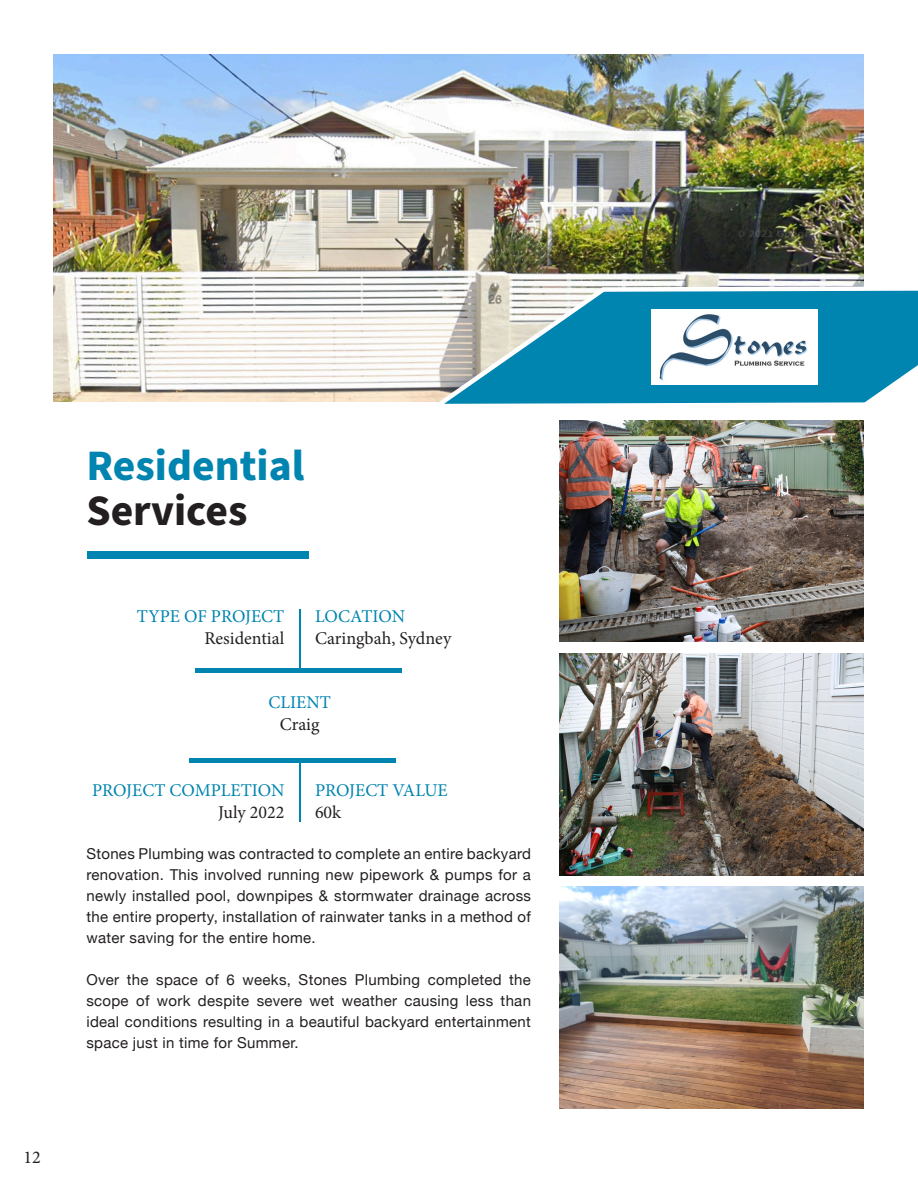
<style>
.page{position:relative;width:918px;height:1188px;background:#fff}
.page>*{position:absolute;margin:0;border:0;box-sizing:border-box;transform-origin:0 0}
.Title_2{font:700 43.5px "Source Sans Pro";color:#0084b0}
.Title_2-2{font:700 43.5px "Source Sans Pro";color:#231f20}
.t1{font:18px/21.6px "Minion Pro";color:#0084b0;text-align:right}
.t2{font:18px/21.6px "Minion Pro";color:#231f20}
.Body_Text{font:15px/21px "Helvetica Neue";letter-spacing:.02em;color:#231f20;text-align:justify}
.s1{color:#231f20}
.s2{color:#0084b0}
</style>
<div class="page">
<img style="left:53px;top:54px;width:810px;height:347px">
<svg style="left:423px;top:283px;width:495px;height:121px"></svg>
<img style="left:560px;top:421px;width:304px;height:221px">
<img style="left:560px;top:654px;width:304px;height:221px">
<img style="left:652px;top:310px;width:165px;height:74px">
<hr style="left:299px;top:609px;width:2px;height:63px;background:#0084b0">
<hr style="left:196px;top:668px;width:206px;height:4px;background:#0084b0">
<hr style="left:190px;top:759px;width:206px;height:4px;background:#0084b0">
<hr style="left:299px;top:759px;width:2px;height:63px;background:#0084b0">
<img style="left:560px;top:887px;width:304px;height:221px">
<div style="left:87px;top:551px;width:222px;height:8px;background:#0084b0"></div>
<p class="t2" style="left:23px;top:1147px;width:19px">12</p>
<p class="Title_2" style="left:86px;top:436px;width:220px">Residential</p>
<p class="Title_2-2" style="left:86px;top:481px;width:163px">Services</p>
<p class="t1" style="left:137px;top:606px;width:149px">TYPE OF PROJECT<br><span class="s1">Residential</span></p>
<p class="t2" style="left:315px;top:606px;width:138px"><span class="s2">LOCATION<br></span>Caringbah, Sydney</p>
<p class="t1" style="left:268px;top:692px;width:64px;text-align:center">CLIENT<br><span class="s1">Craig</span></p>
<p class="t1" style="left:92px;top:780px;width:194px">PROJECT COMPLETION<br><span class="s1">July 2022</span></p>
<p class="t1" style="left:315px;top:780px;width:134px;text-align:left">PROJECT VALUE<br><span class="s1">60k</span></p>
<p class="Body_Text" style="left:86px;top:844px;width:446px">Stones Plumbing was contracted to complete an entire backyard renovation. This involved running new pipework &amp; pumps for a newly installed pool, downpipes &amp; stormwater drainage across the entire property, installation of rainwater tanks in a method of water saving for the entire home.</p>
<p class="Body_Text" style="left:86px;top:970px;width:446px">Over the space of 6 weeks, Stones Plumbing completed the scope of work despite severe wet weather causing less than ideal conditions resulting in a beautiful backyard entertainment space just in time for Summer.</p>
</div>
